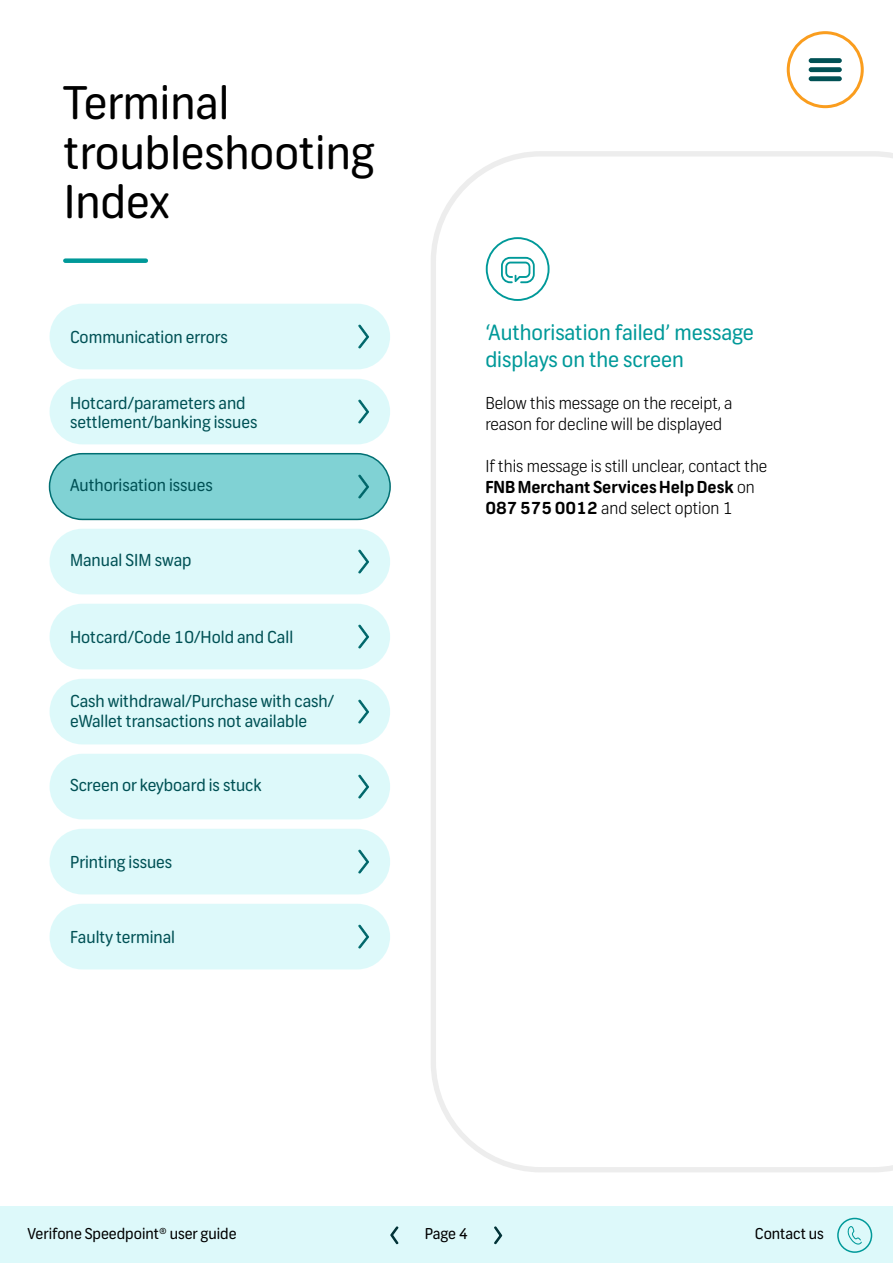
<style>
.page{position:relative;width:893px;height:1263px;background:#fff}
.page>*{position:absolute;margin:0;border:0;box-sizing:border-box;transform-origin:0 0}
.t1{font:45px/49.5px "FNB Sans";color:#000}
.t2{font:21px/27px "FNB Sans";color:#099}
.t3{font:16.5px/19.5px "FNB Sans";color:#005155}
.t4{font:300 16.5px/21.3px "FNB Sans";color:#000}
.t5{font:15px "FNB Sans";color:#000}
.s1{font-weight:700}
</style>
<div class="page">
<div style="left:0;top:1206px;width:893px;height:57px;background:#ddf9fa"></div>
<svg style="left:493px;top:1225px;width:10px;height:20px"></svg>
<svg style="left:389px;top:1225px;width:11px;height:20px"></svg>
<svg style="left:431px;top:151px;width:462px;height:1021px"></svg>
<div style="left:65px;top:258px;width:81px;height:5px;background:#099"></div>
<div style="left:787px;top:31px;width:77px;height:77px;border:3px solid #fa9d1e;border-radius:50%"></div>
<div style="left:809px;top:76px;width:33px;height:5px;background:#005155;border-radius:2px"></div>
<div style="left:809px;top:67px;width:33px;height:5px;background:#005155;border-radius:2px"></div>
<div style="left:809px;top:58px;width:33px;height:5px;background:#005155;border-radius:2px"></div>
<svg style="left:486px;top:237px;width:64px;height:64px"></svg>
<div style="left:50px;top:754px;width:340px;height:65px;background:#ddf9fa;border-radius:33px"></div>
<div style="left:50px;top:304px;width:340px;height:65px;background:#ddf9fa;border-radius:33px"></div>
<svg style="left:358px;top:324px;width:11px;height:25px"></svg>
<div style="left:50px;top:379px;width:340px;height:65px;background:#ddf9fa;border-radius:33px"></div>
<div style="left:50px;top:604px;width:340px;height:65px;background:#ddf9fa;border-radius:33px"></div>
<div style="left:50px;top:679px;width:340px;height:65px;background:#ddf9fa;border-radius:33px"></div>
<div style="left:50px;top:829px;width:340px;height:65px;background:#ddf9fa;border-radius:33px"></div>
<div style="left:50px;top:904px;width:340px;height:65px;background:#ddf9fa;border-radius:33px"></div>
<svg style="left:358px;top:399px;width:11px;height:25px"></svg>
<div style="left:50px;top:454px;width:340px;height:65px;background:#80d2d4;border-radius:33px"></div>
<div style="left:49px;top:453px;width:342px;height:67px;border:2px solid #016f72;border-radius:33px"></div>
<svg style="left:358px;top:474px;width:11px;height:25px"></svg>
<svg style="left:358px;top:624px;width:11px;height:25px"></svg>
<svg style="left:358px;top:699px;width:11px;height:25px"></svg>
<svg style="left:358px;top:774px;width:11px;height:25px"></svg>
<svg style="left:358px;top:849px;width:11px;height:25px"></svg>
<svg style="left:358px;top:924px;width:11px;height:25px"></svg>
<div style="left:50px;top:529px;width:340px;height:65px;background:#ddf9fa;border-radius:33px"></div>
<svg style="left:358px;top:549px;width:11px;height:25px"></svg>
<div style="left:837px;top:1218px;width:35px;height:35px;border:2px solid #099;border-radius:50%"></div>
<svg style="left:847px;top:1226px;width:15px;height:18px"></svg>
<h1 class="t1" style="left:64px;top:79px;width:312px">Terminal troubleshooting<br>Index</h1>
<p class="t3" style="left:70px;top:327px;width:159px">Communication errors</p>
<p class="t3" style="left:70px;top:393px;width:189px">Hotcard/parameters and settlement/banking issues</p>
<p class="t3" style="left:70px;top:476px;width:144px">Authorisation issues</p>
<p class="t3" style="left:70px;top:551px;width:123px">Manual SIM swap</p>
<p class="t3" style="left:70px;top:627px;width:225px">Hotcard/Code 10/Hold and Call</p>
<p class="t3" style="left:70px;top:692px;width:265px">Cash withdrawal/Purchase with cash/ eWallet transactions not available</p>
<p class="t3" style="left:70px;top:776px;width:193px">Screen or keyboard is stuck</p>
<p class="t3" style="left:70px;top:852px;width:104px">Printing issues</p>
<p class="t3" style="left:70px;top:927px;width:107px">Faulty terminal</p>
<p class="t2" style="left:485px;top:319px;width:270px">‘Authorisation failed’ message displays on the screen</p>
<p class="t4" style="left:485px;top:392px;width:249px">Below this message on the receipt, a reason for decline will be displayed</p>
<p class="t4" style="left:485px;top:455px;width:283px">If this message is still unclear, contact the<br><span class="s1">FNB Merchant Services Help Desk</span> on<br><span class="s1">087 575 0012</span> and select option 1</p>
<p class="t5" style="left:28px;top:1225px;width:211px">Verifone Speedpoint® user guide</p>
<p class="t5" style="left:755px;top:1225px;width:71px">Contact us</p>
<p class="t5" style="left:425px;top:1225px;width:45px">Page 4</p>
</div>
